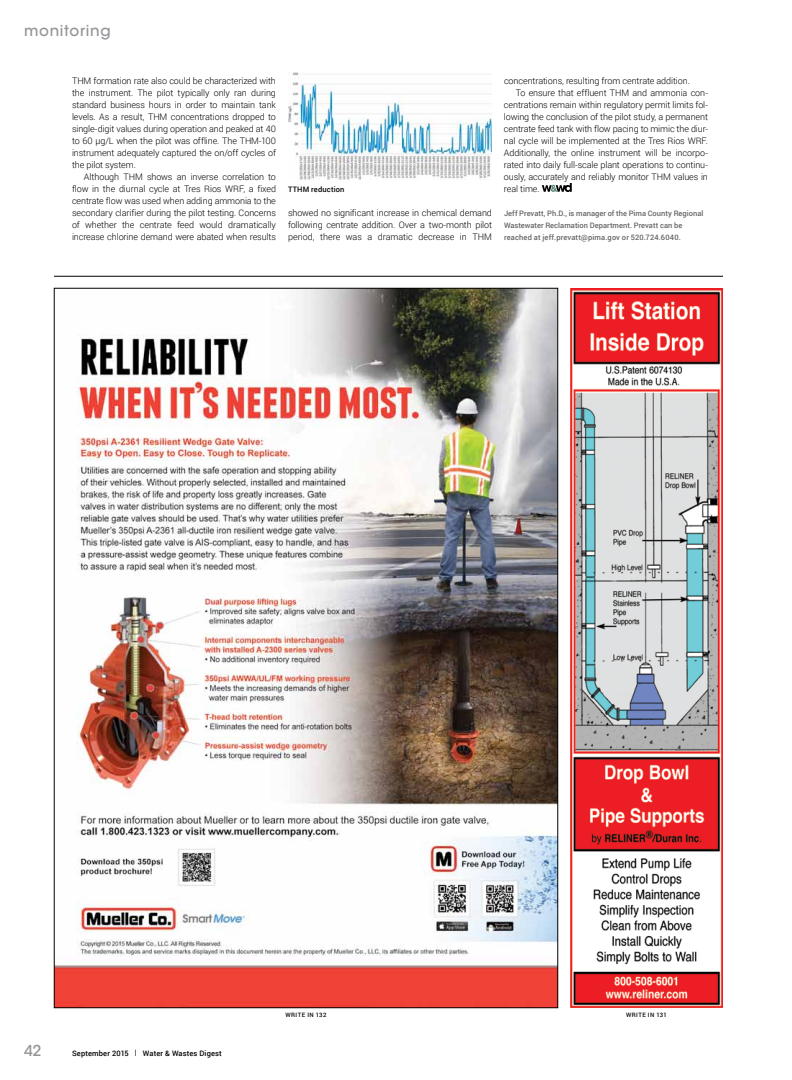
<style>
.page{position:relative;width:792px;height:1080px;background:#fff}
.page>*{position:absolute;margin:0;border:0;box-sizing:border-box;transform-origin:0 0}
.t1{font:500 15px "ITC Avant Garde Std";letter-spacing:.05em;color:#939598}
.t2{font:300 9px/12px "Roboto";letter-spacing:-.01em;color:#000;text-align:justify}
.t3{font:500 7.5px/12px "Roboto";letter-spacing:.005em;color:#636466}
.t4{font:500 7.5px "Roboto";letter-spacing:.02em;color:#000}
.t5{font:500 6px "Roboto";letter-spacing:.08em;color:#000}
</style>
<div class="page">
<svg style="left:542px;top:183px;width:30px;height:9px"></svg>
<img style="left:56px;top:290px;width:500px;height:716px">
<img style="left:570px;top:288px;width:153px;height:720px">
<hr style="left:54px;top:276px;width:669px;height:1px;background:#000">
<img style="left:288px;top:72px;width:204px;height:108px">
<h1 class="t1" style="left:24px;top:21px;width:88px">monitoring</h1>
<p class="t2" style="left:72px;top:75px;width:206px">THM formation rate also could be characterized with the instrument. The pilot typically only ran during standard business hours in order to maintain tank levels. As a result, THM concentrations dropped to single-digit values during operation and peaked at 40 to 60 µg/L when the pilot was offline. The THM-100 instrument adequately captured the on/off cycles of the pilot system.</p>
<p class="t2" style="left:72px;top:170px;width:206px;text-indent:12px">Although THM shows an inverse correlation to flow in the diurnal cycle at Tres Rios WRF, a fixed centrate flow was used when adding ammonia to the secondary clarifier during the pilot testing. Concerns of whether the centrate feed would dramatically increase chlorine demand were abated when results</p>
<p class="t4" style="left:288px;top:184px;width:58px">TTHM reduction</p>
<p class="t2" style="left:288px;top:206px;width:206px">showed no significant increase in chemical demand following centrate addition. Over a two-month pilot period, there was a dramatic decrease in THM</p>
<p class="t2" style="left:504px;top:75px;width:187px">concentrations, resulting from centrate addition.</p>
<p class="t2" style="left:516px;top:87px;width:193px">To ensure that effluent THM and ammonia con-</p>
<p class="t2" style="left:504px;top:98px;width:206px">centrations remain within regulatory permit limits fol-</p>
<p class="t2" style="left:504px;top:110px;width:206px">lowing the conclusion of the pilot study, a permanent</p>
<p class="t2" style="left:504px;top:122px;width:206px">centrate feed tank with flow pacing to mimic the diur-</p>
<p class="t2" style="left:504px;top:134px;width:206px">nal cycle will be implemented at the Tres Rios WRF.</p>
<p class="t2" style="left:504px;top:146px;width:206px">Additionally, the online instrument will be incorpo-</p>
<p class="t2" style="left:504px;top:158px;width:206px">rated into daily full-scale plant operations to continu-</p>
<p class="t2" style="left:504px;top:170px;width:205px">ously, accurately and reliably monitor THM values in</p>
<p class="t2" style="left:504px;top:182px;width:37px">real time.</p>
<p class="t3" style="left:504px;top:207px;width:201px">Jeff Prevatt, Ph.D., is manager of the Pima County Regional<br>Wastewater Reclamation Department. Prevatt can be reached at jeff.prevatt@pima.gov or 520.724.6040.</p>
<h1 class="t1" style="left:24px;top:1041px;width:19px">42</h1>
<p class="t4" style="left:72px;top:1048px;width:151px">September 2015 | Water &amp; Wastes Digest</p>
<p class="t5" style="left:285px;top:1011px;width:43px">Write in 132</p>
<p class="t5" style="left:626px;top:1011px;width:42px">Write in 131</p>
</div>
